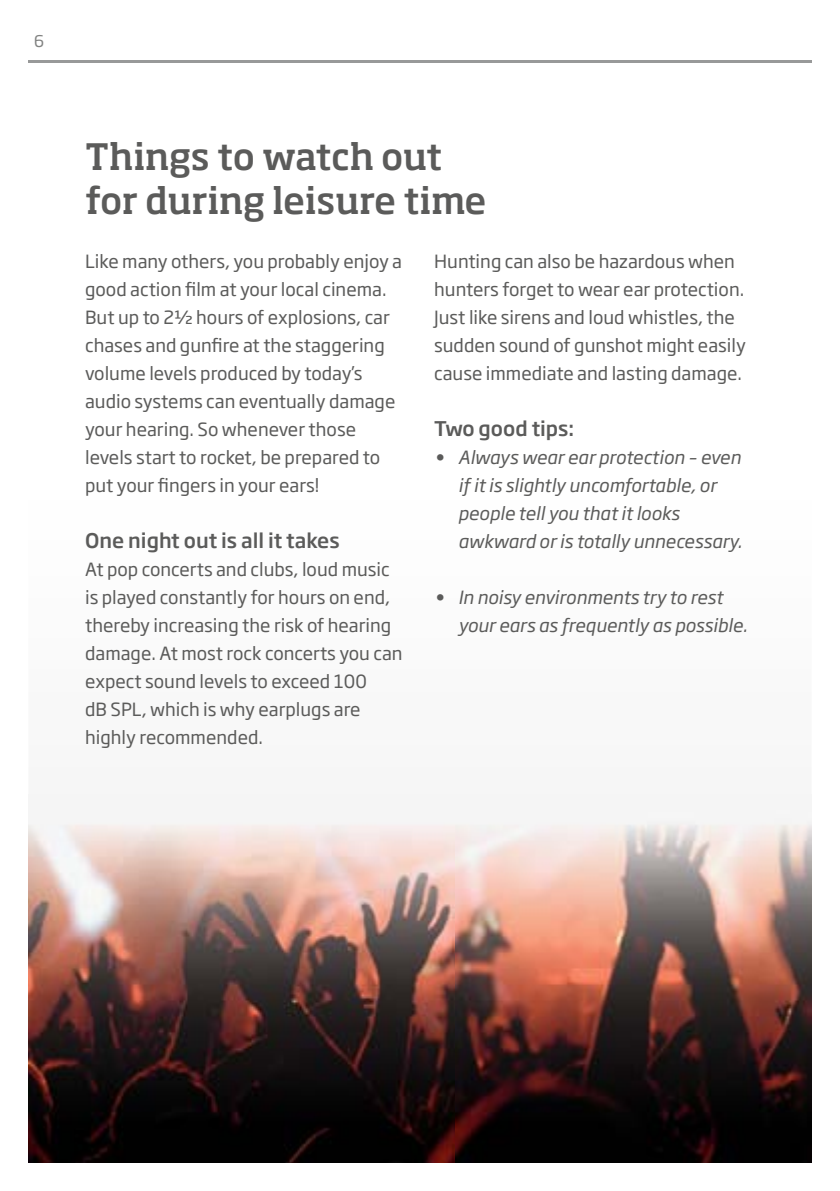
<style>
.page{position:relative;width:840px;height:1191px;background:#fff}
.page>*{position:absolute;margin:0;border:0;box-sizing:border-box;transform-origin:0 0}
.t1{font:500 36px/44px "Soho Pro";letter-spacing:-.01em;color:#5b5b5a}
.t2{font:500 20px "Soho Gothic Pro";color:#5b5b5a}
.t3{font:18px/28px "Soho Gothic Pro";color:#5b5b5a}
.t4{font:italic 18px/28px "Soho Gothic Pro";color:#5b5b5a}
.t5{font:16px "Soho Gothic Pro";color:#818281}
</style>
<div class="page">
<hr style="left:28px;top:61px;width:783px;height:2px;background:#989999">
<img style="left:28px;top:818px;width:783px;height:345px">
<p class="t5" style="left:34px;top:28px;width:12px">6</p>
<h1 class="t1" style="left:85px;top:132px;width:403px">Things to watch out for during leisure time</h1>
<p class="t3" style="left:85px;top:246px;width:318px">Like many others, you probably enjoy a good action film at your local cinema.<br>But up to 2½ hours of explosions, car chases and gunfire at the staggering volume levels produced by today’s audio systems can eventually damage your hearing. So whenever those levels start to rocket, be prepared to put your fingers in your ears!</p>
<p class="t2" style="left:85px;top:525px;width:256px">One night out is all it takes</p>
<p class="t3" style="left:85px;top:554px;width:319px">At pop concerts and clubs, loud music is played constantly for hours on end, thereby increasing the risk of hearing damage. At most rock concerts you can expect sound levels to exceed 100<br>dB SPL, which is why earplugs are highly recommended.</p>
<p class="t3" style="left:434px;top:246px;width:313px">Hunting can also be hazardous when hunters forget to wear ear protection.<br>Just like sirens and loud whistles, the sudden sound of gunshot might easily cause immediate and lasting damage.</p>
<p class="t2" style="left:434px;top:413px;width:141px">Two good tips:</p>
<p class="t4" style="left:458px;top:442px;width:285px;text-indent:-24px">• Always wear ear protection – even if it is slightly uncomfortable, or people tell you that it looks awkward or is totally unnecessary.</p>
<p class="t4" style="left:458px;top:582px;width:291px;text-indent:-24px">• In noisy environments try to rest your ears as frequently as possible.</p>
</div>
